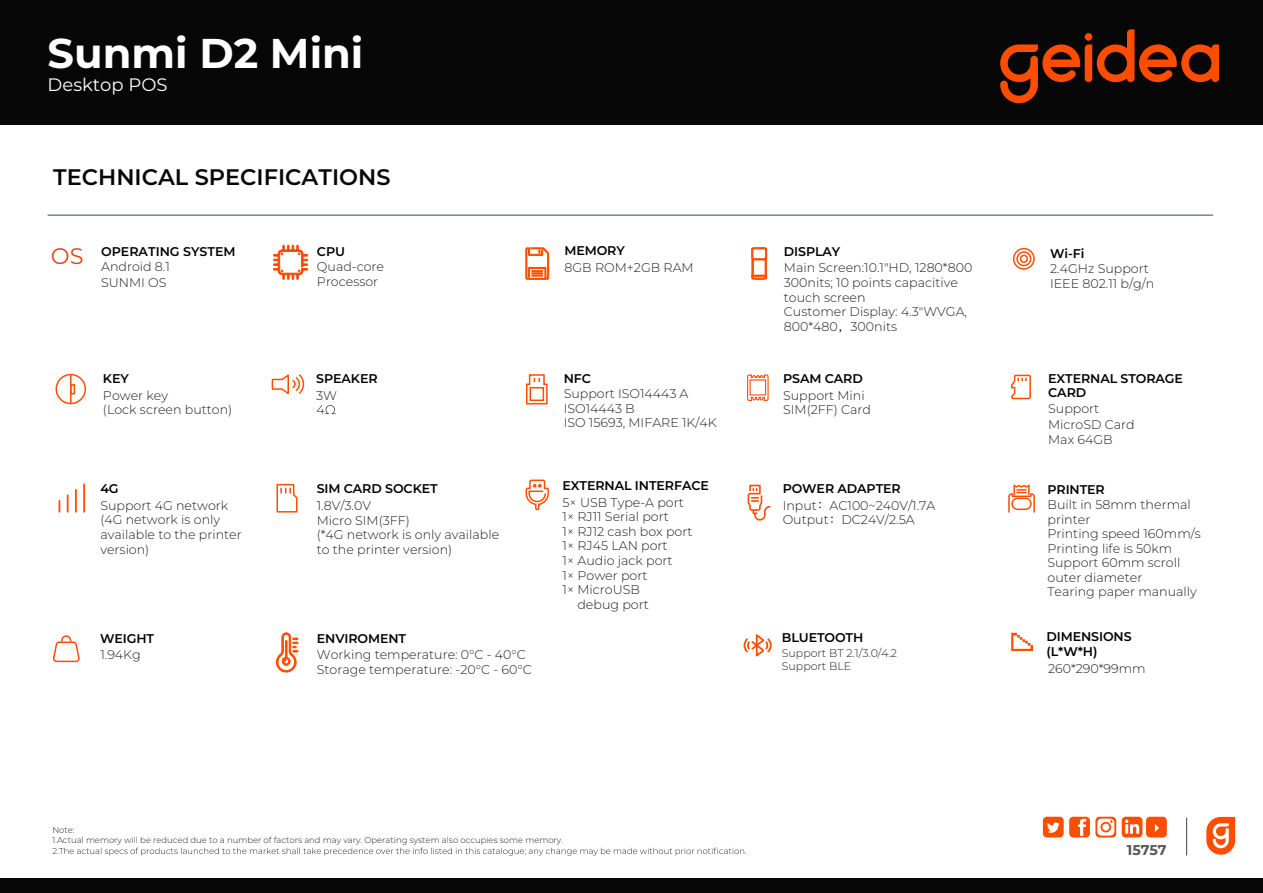
<style>
.page{position:relative;width:1263px;height:893px;background:#fff}
.page>*{position:absolute;margin:0;border:0;box-sizing:border-box;transform-origin:0 0}
.t1{font:700 41.55px "Montserrat";color:#fff}
.t2{font:600 22.5px "Montserrat";color:#070707}
.t3{font:22.5px "Montserrat";color:#e54315}
.t4{font:18px "Montserrat";color:#fff}
.t5{font:700 14.25px "Montserrat";color:#585857}
.t6{font:300 12.6px/14.5px "Montserrat";color:#1d1d1b}
.t7{font:600 12.6px/14.1px "Montserrat";letter-spacing:-.01em;color:#000}
.t8{font:300 10.95px "Montserrat";color:#1d1d1b}
.t9{font:300 8.4px/10.5px "Montserrat";color:#1d1d1b}
</style>
<div class="page">
<div style="left:0;top:0;width:1263px;height:125px;background:#070707"></div>
<svg style="left:1000px;top:29px;width:219px;height:74px"></svg>
<svg style="left:53px;top:848px;width:693px;height:8px"></svg>
<svg style="left:751px;top:214px;width:16px;height:66px"></svg>
<svg style="left:747px;top:374px;width:22px;height:28px"></svg>
<svg style="left:748px;top:485px;width:22px;height:36px"></svg>
<svg style="left:525px;top:247px;width:24px;height:33px"></svg>
<svg style="left:526px;top:374px;width:22px;height:31px"></svg>
<svg style="left:525px;top:479px;width:24px;height:32px"></svg>
<svg style="left:1008px;top:484px;width:27px;height:29px"></svg>
<svg style="left:743px;top:634px;width:29px;height:23px"></svg>
<svg style="left:1011px;top:374px;width:20px;height:26px"></svg>
<div style="left:1016px;top:251px;width:15px;height:15px;border:2px solid #ff4d00;border-radius:50%"></div>
<div style="left:1020px;top:255px;width:8px;height:8px;border:2px solid #ff4d00;border-radius:50%"></div>
<div style="left:1013px;top:248px;width:22px;height:22px;border:2px solid #ff4d00;border-radius:50%"></div>
<svg style="left:1011px;top:633px;width:22px;height:18px"></svg>
<hr style="left:83px;top:484px;width:2px;height:28px;background:#ff4d00">
<hr style="left:75px;top:490px;width:2px;height:22px;background:#ff4d00">
<svg style="left:67px;top:495px;width:2px;height:17px"></svg>
<svg style="left:52px;top:635px;width:28px;height:28px"></svg>
<svg style="left:273px;top:245px;width:35px;height:35px"></svg>
<svg style="left:317px;top:405px;width:19px;height:9px"></svg>
<svg style="left:276px;top:483px;width:22px;height:30px"></svg>
<svg style="left:276px;top:633px;width:22px;height:39px"></svg>
<svg style="left:1206px;top:817px;width:29px;height:38px"></svg>
<svg style="left:1043px;top:817px;width:73px;height:20px"></svg>
<svg style="left:1122px;top:817px;width:45px;height:20px"></svg>
<hr style="left:1186px;top:818px;width:1px;height:37px;background:#585857">
<div style="left:0;top:878px;width:1263px;height:15px;background:#070707"></div>
<hr style="left:48px;top:215px;width:1165px;height:1px;background:#3a404b">
<svg style="left:271px;top:374px;width:34px;height:20px"></svg>
<div style="left:56px;top:374px;width:30px;height:30px;border:2px solid #ff4d00;border-radius:50%"></div>
<hr style="left:70px;top:375px;width:2px;height:29px;background:#ff4d00">
<div style="left:70px;top:384px;width:5px;height:10px;border:2px solid #ff4d00"></div>
<h1 class="t1" style="left:48px;top:23px;width:317px">Sunmi D2 Mini</h1>
<h3 class="t4" style="left:48px;top:72px;width:121px">Desktop POS</h3>
<h2 class="t2" style="left:53px;top:161px;width:339px">TECHNICAL SPECIFICATIONS</h2>
<h2 class="t3" style="left:51px;top:241px;width:34px">OS</h2>
<p class="t7" style="left:101px;top:244px;width:136px">OPERATING SYSTEM</p>
<p class="t6" style="left:101px;top:258px;width:70px;line-height:16.2px">Android 8.1<br>SUNMI OS</p>
<p class="t7" style="left:317px;top:244px;width:30px">CPU</p>
<p class="t6" style="left:317px;top:258px;width:69px;line-height:15.1px">Quad-core<br>Processor</p>
<p class="t7" style="left:564px;top:243px;width:62px">MEMORY</p>
<p class="t6" style="left:564px;top:260px;width:131px">8GB ROM+2GB RAM</p>
<p class="t7" style="left:103px;top:371px;width:27px">KEY</p>
<p class="t6" style="left:103px;top:387px;width:131px">Power key<br>(Lock screen button)</p>
<p class="t7" style="left:100px;top:481px;width:20px">4G</p>
<p class="t6" style="left:100px;top:498px;width:143px">Support 4G network (4G network is only available to the printer version)</p>
<p class="t7" style="left:100px;top:630px;width:56px">WEIGHT</p>
<p class="t6" style="left:100px;top:647px;width:42px">1.94Kg</p>
<p class="t7" style="left:316px;top:371px;width:63px">SPEAKER</p>
<p class="t6" style="left:316px;top:387px;width:22px">3W</p>
<p class="t7" style="left:317px;top:481px;width:123px">SIM CARD SOCKET</p>
<p class="t6" style="left:317px;top:498px;width:184px">1.8V/3.0V<br>Micro SIM(3FF)<br>(*4G network is only available to the printer version)</p>
<p class="t7" style="left:317px;top:630px;width:91px">ENVIROMENT</p>
<p class="t6" style="left:317px;top:647px;width:216px">Working temperature: 0°C - 40°C<br>Storage temperature: -20°C - 60°C</p>
<p class="t7" style="left:564px;top:371px;width:29px">NFC</p>
<p class="t6" style="left:564px;top:386px;width:154px">Support ISO14443 A<br>ISO14443 B<br>ISO 15693, MIFARE 1K/4K</p>
<p class="t7" style="left:563px;top:478px;width:148px">EXTERNAL INTERFACE</p>
<p class="t6" style="left:563px;top:495px;width:123px">5× USB Type-A port</p>
<p class="t6" style="left:563px;top:509px;width:108px">1× RJ11 Serial port</p>
<p class="t6" style="left:563px;top:524px;width:131px">1× RJ12 cash box port</p>
<p class="t6" style="left:563px;top:538px;width:107px">1× RJ45 LAN port</p>
<p class="t6" style="left:563px;top:553px;width:112px">1× Audio jack port</p>
<p class="t6" style="left:563px;top:567px;width:86px">1× Power port</p>
<p class="t6" style="left:563px;top:582px;width:79px">1× MicroUSB</p>
<p class="t6" style="left:577px;top:597px;width:73px">debug port</p>
<p class="t9" style="left:52px;top:824px;width:512px">Note:<br>1.Actual memory will be reduced due to a number of factors and may vary. Operating system also occupies some memory.</p>
<p class="t7" style="left:784px;top:244px;width:58px">DISPLAY</p>
<p class="t6" style="left:784px;top:260px;width:190px">Main Screen:10.1"HD, 1280*800<br>300nits; 10 points capacitive touch screen<br>Customer Display: 4.3"WVGA,<br>800*480 300nits</p>
<p class="t7" style="left:783px;top:371px;width:81px">PSAM CARD</p>
<p class="t6" style="left:783px;top:387px;width:89px">Support Mini<br>SIM(2FF) Card</p>
<p class="t7" style="left:783px;top:481px;width:120px">POWER ADAPTER</p>
<p class="t6" style="left:783px;top:498px;width:154px">Input AC100~240V/1.7A<br>Output DC24V/2.5A</p>
<p class="t7" style="left:782px;top:630px;width:83px">BLUETOOTH</p>
<p class="t8" style="left:782px;top:659px;width:71px">Support BLE</p>
<p class="t8" style="left:782px;top:645px;width:117px">Support BT 2.1/3.0/4.2</p>
<p class="t7" style="left:1050px;top:246px;width:36px">Wi-Fi</p>
<p class="t6" style="left:1050px;top:260px;width:106px;line-height:15.1px">2.4GHz Support<br>IEEE 802.11 b/g/n</p>
<p class="t7" style="left:1048px;top:371px;width:136px">EXTERNAL STORAGE<br>CARD</p>
<p class="t6" style="left:1048px;top:401px;width:88px;line-height:15.1px">Support<br>MicroSD Card<br>Max 64GB</p>
<p class="t7" style="left:1047px;top:482px;width:59px">PRINTER</p>
<p class="t6" style="left:1047px;top:497px;width:155px">Built in 58mm thermal printer<br>Printing speed 160mm/s<br>Printing life is 50km<br>Support 60mm scroll outer diameter<br>Tearing paper manually</p>
<p class="t7" style="left:1046px;top:629px;width:87px">DIMENSIONS (L*W*H)</p>
<p class="t6" style="left:1048px;top:661px;width:99px">260*290*99mm</p>
<p class="t5" style="left:1127px;top:839px;width:41px">15757</p>
</div>
